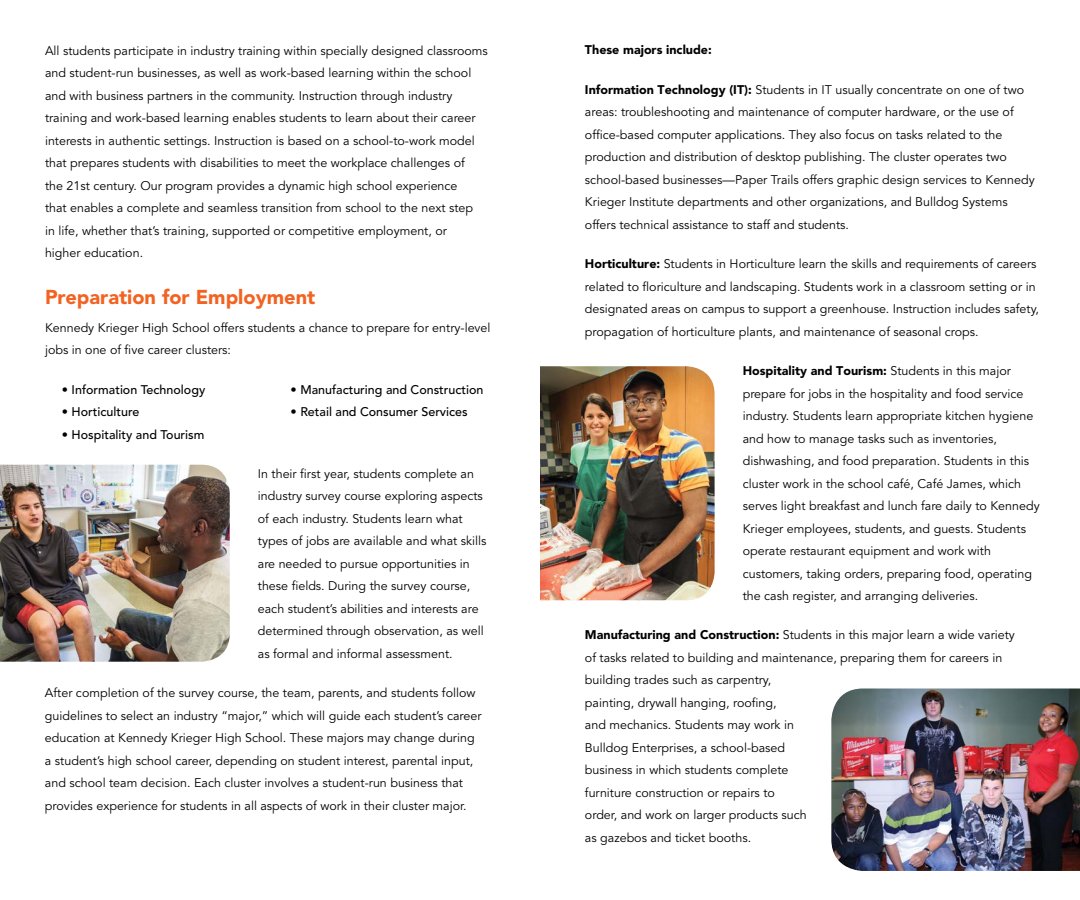
<style>
.page{position:relative;width:1080px;height:900px;background:#fff}
.page>*{position:absolute;margin:0;border:0;box-sizing:border-box;transform-origin:0 0}
.t1{font:900 20px "Avenir";color:#f26322}
.t2{font:12.5px/22.5px "Avenir";color:#000}
.t3{font:500 12.5px "Avenir";color:#000}
.t4{font:900 12.5px "Avenir";color:#000}
.s1{font-weight:900}
</style>
<div class="page">
<img style="left:831px;top:689px;width:249px;height:182px">
<img style="left:0;top:465px;width:230px;height:197px">
<img style="left:540px;top:366px;width:175px;height:234px">
<p class="t2" style="left:45px;top:39px;width:444px">All students participate in industry training within specially designed classrooms and student-run businesses, as well as work-based learning within the school and with business partners in the community. Instruction through industry training and work-based learning enables students to learn about their career interests in authentic settings. Instruction is based on a school-to-work model that prepares students with disabilities to meet the workplace challenges of<br>the 21st century. Our program provides a dynamic high school experience<br>that enables a complete and seamless transition from school to the next step<br>in life, whether that’s training, supported or competitive employment, or<br>higher education.</p>
<h1 class="t1" style="left:45px;top:284px;width:272px">Preparation for Employment</h1>
<p class="t2" style="left:45px;top:316px;width:447px">Kennedy Krieger High School offers students a chance to prepare for entry-level jobs in one of five career clusters:</p>
<p class="t3" style="left:62px;top:382px;width:145px">• Information Technology</p>
<p class="t3" style="left:62px;top:404px;width:79px">• Horticulture</p>
<p class="t3" style="left:62px;top:427px;width:144px">• Hospitality and Tourism</p>
<p class="t3" style="left:291px;top:382px;width:194px">• Manufacturing and Construction</p>
<p class="t3" style="left:291px;top:404px;width:179px">• Retail and Consumer Services</p>
<p class="t2" style="left:258px;top:463px;width:230px">In their first year, students complete an industry survey course exploring aspects of each industry. Students learn what types of jobs are available and what skills are needed to pursue opportunities in these fields. During the survey course, each student’s abilities and interests are determined through observation, as well as formal and informal assessment.</p>
<p class="t2" style="left:45px;top:682px;width:438px">After completion of the survey course, the team, parents, and students follow guidelines to select an industry “major,” which will guide each student’s career education at Kennedy Krieger High School. These majors may change during a student’s high school career, depending on student interest, parental input, and school team decision. Each cluster involves a student-run business that provides experience for students in all aspects of work in their cluster major.</p>
<p class="t4" style="left:585px;top:43px;width:128px">These majors include:</p>
<p class="t2" style="left:585px;top:79px;width:451px"><span class="s1">Information Technology (IT):</span> Students in IT usually concentrate on one of two areas: troubleshooting and maintenance of computer hardware, or the use of office-based computer applications. They also focus on tasks related to the production and distribution of desktop publishing. The cluster operates two school-based businesses—Paper Trails offers graphic design services to Kennedy Krieger Institute departments and other organizations, and Bulldog Systems offers technical assistance to staff and students.</p>
<p class="t2" style="left:585px;top:253px;width:456px"><span class="s1">Horticulture:</span> Students in Horticulture learn the skills and requirements of careers related to floriculture and landscaping. Students work in a classroom setting or in designated areas on campus to support a greenhouse. Instruction includes safety, propagation of horticulture plants, and maintenance of seasonal crops.</p>
<p class="t2" style="left:743px;top:360px;width:299px"><span class="s1">Hospitality and Tourism:</span> Students in this major prepare for jobs in the hospitality and food service industry. Students learn appropriate kitchen hygiene and how to manage tasks such as inventories, dishwashing, and food preparation. Students in this cluster work in the school café, Café James, which serves light breakfast and lunch fare daily to Kennedy Krieger employees, students, and guests. Students operate restaurant equipment and work with customers, taking orders, preparing food, operating the cash register, and arranging deliveries.</p>
<p class="t2" style="left:585px;top:624px;width:431px"><span class="s1">Manufacturing and Construction:</span> Students in this major learn a wide variety of tasks related to building and maintenance, preparing them for careers in building trades such as carpentry,<br>painting, drywall hanging, roofing,<br>and mechanics. Students may work in<br>Bulldog Enterprises, a school-based<br>business in which students complete<br>furniture construction or repairs to<br>order, and work on larger products such<br>as gazebos and ticket booths.</p>
</div>
